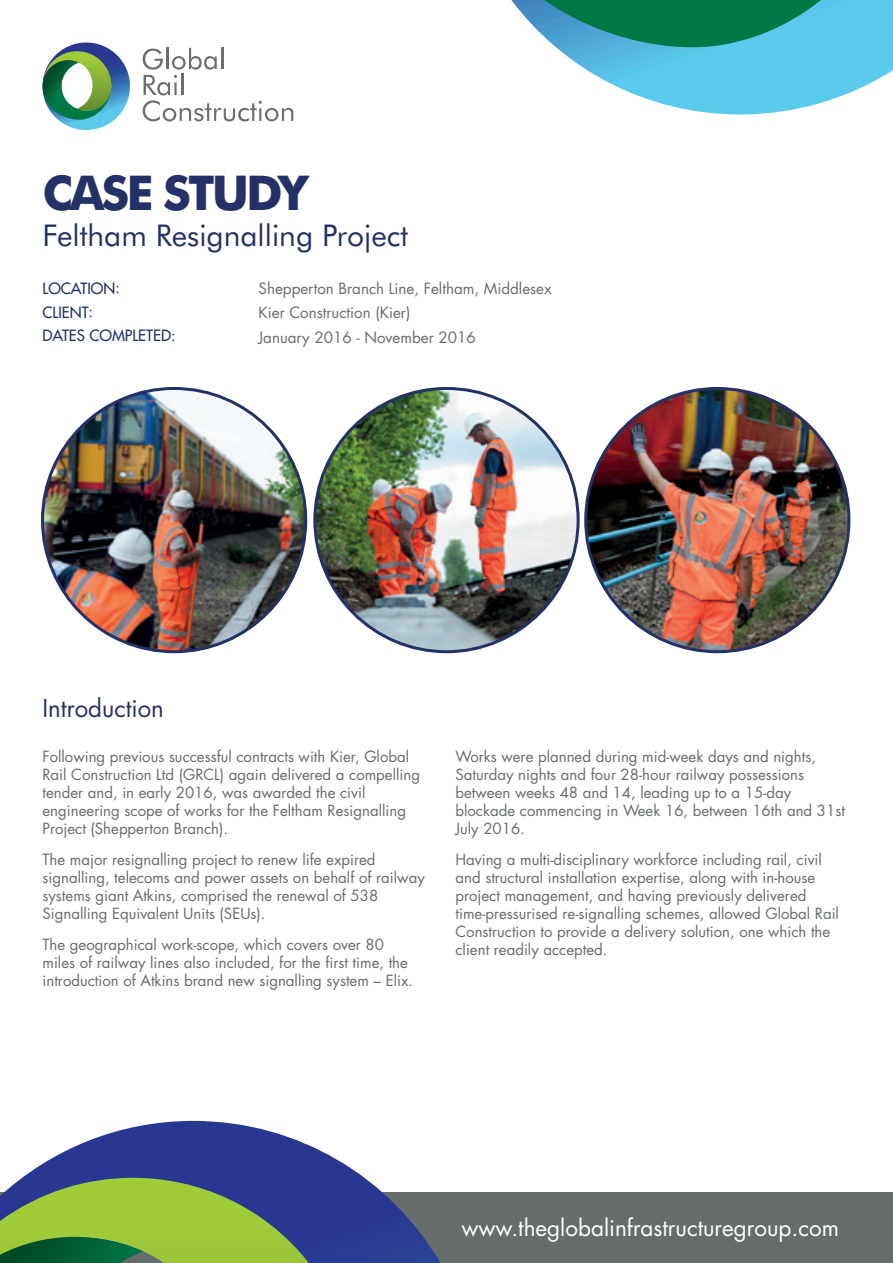
<style>
.page{position:relative;width:893px;height:1263px;background:#fff}
.page>*{position:absolute;margin:0;border:0;box-sizing:border-box;transform-origin:0 0}
.t1{font:700 48px "Futura BT";letter-spacing:-.06em;color:#233167}
.t2{font:30px "Futura BT";color:#233167}
.t3{font:24px "Futura";color:#233167}
.t4{font:22.5px "Futura";color:#fff}
.t5{font:15.15px "Futura";color:#666c6b}
.t6{font:15.15px "Futura";color:#233167}
.t7{font:15px/18px "Futura";color:#666c6b}
</style>
<div class="page">
<div style="left:0;top:1193px;width:893px;height:70px;background:#666c6b"></div>
<svg style="left:22px;top:1121px;width:418px;height:142px"></svg>
<svg style="left:0;top:1178px;width:309px;height:85px;background:#729c4f"></svg>
<svg style="left:511px;top:0;width:382px;height:114px"></svg>
<img style="left:43px;top:388px;width:263px;height:264px;border-radius:132px">
<img style="left:586px;top:388px;width:263px;height:264px;border-radius:132px">
<img style="left:315px;top:388px;width:263px;height:264px;border-radius:132px">
<svg style="left:143px;top:48px;width:150px;height:73px"></svg>
<svg style="left:43px;top:43px;width:87px;height:87px"></svg>
<h1 class="t1" style="left:43px;top:164px;width:267px">CASE STUDY</h1>
<h2 class="t2" style="left:43px;top:217px;width:367px">Feltham Resignalling Project</h2>
<p class="t6" style="left:43px;top:279px;width:79px">LOCATION:</p>
<p class="t5" style="left:259px;top:278px;width:295px">Shepperton Branch Line, Feltham, Middlesex</p>
<p class="t6" style="left:43px;top:303px;width:52px">CLIENT:</p>
<p class="t5" style="left:259px;top:302px;width:153px">Kier Construction (Kier)</p>
<p class="t6" style="left:43px;top:326px;width:134px">DATES COMPLETED:</p>
<p class="t5" style="left:259px;top:327px;width:219px">January 2016 - November 2016</p>
<h3 class="t3" style="left:43px;top:692px;width:123px">Introduction</h3>
<p class="t7" style="left:43px;top:747px;width:379px">Following previous successful contracts with Kier, Global Rail Construction Ltd (GRCL) again delivered a compelling tender and, in early 2016, was awarded the civil engineering scope of works for the Feltham Resignalling Project (Shepperton Branch).</p>
<p class="t7" style="left:43px;top:850px;width:384px">The major resignalling project to renew life expired signalling, telecoms and power assets on behalf of railway systems giant Atkins, comprised the renewal of 538<br>Signalling Equivalent Units (SEUs).</p>
<p class="t7" style="left:43px;top:935px;width:372px">The geographical work-scope, which covers over 80 miles of railway lines also included, for the first time, the introduction of Atkins brand new signalling system – Elix.</p>
<p class="t7" style="left:455px;top:747px;width:391px">Works were planned during mid-week days and nights, Saturday nights and four 28-hour railway possessions between weeks 48 and 14, leading up to a 15-day blockade commencing in Week 16, between 16th and 31st July 2016.</p>
<p class="t7" style="left:455px;top:850px;width:385px">Having a multi-disciplinary workforce including rail, civil and structural installation expertise, along with in-house project management, and having previously delivered time-pressurised re-signalling schemes, allowed Global Rail Construction to provide a delivery solution, one which the client readily accepted.</p>
<h3 class="t4" style="left:461px;top:1212px;width:379px">www.theglobalinfrastructuregroup.com</h3>
</div>
